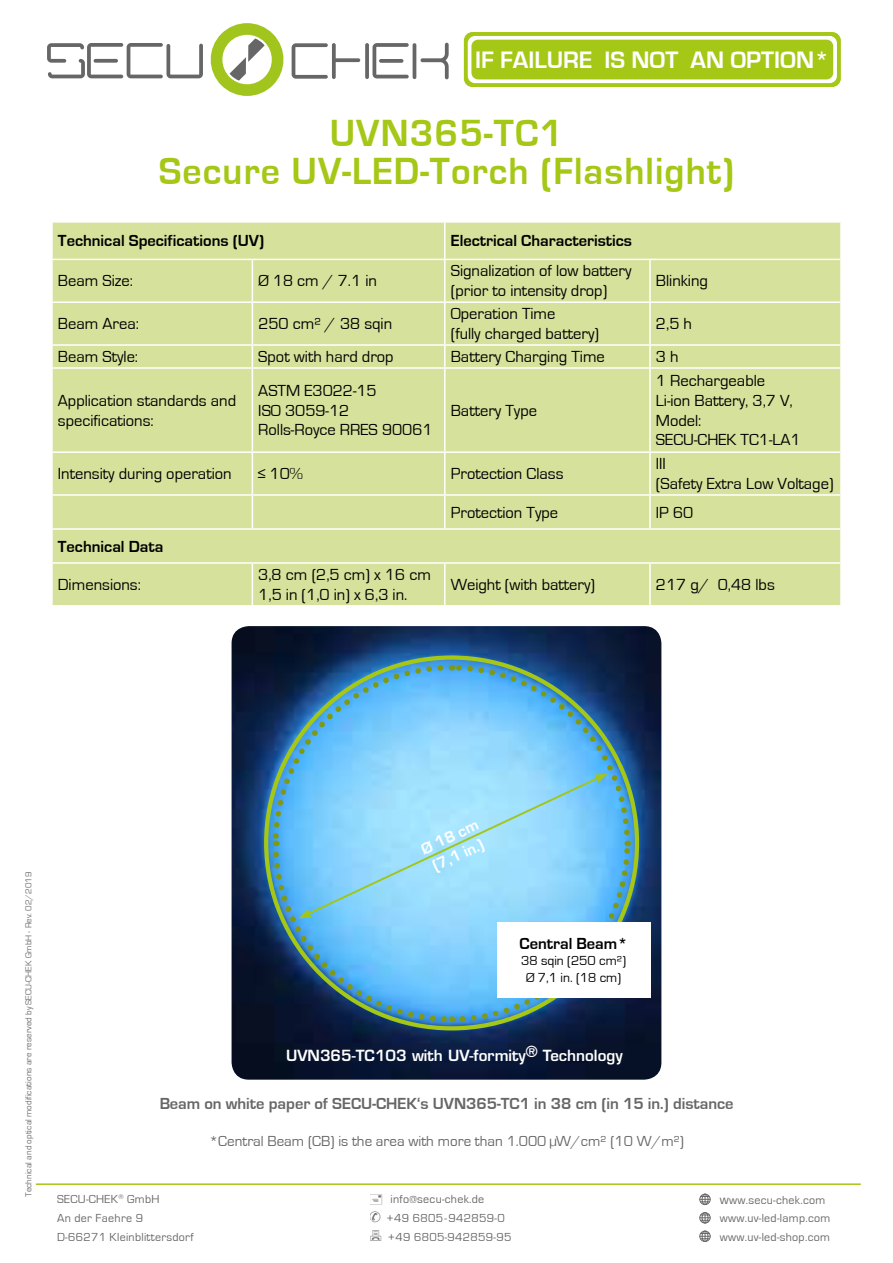
<style>
.page{position:relative;width:893px;height:1263px;background:#fff}
.page>*{position:absolute;margin:0;border:0;box-sizing:border-box;transform-origin:0 0}
.t1{font:700 39px/37.5px "Eurostile";letter-spacing:.03em;color:#a5c715;text-align:center}
.t2{font:700 24.45px "Eurostile";color:#fff}
.t3{font:16.5px/19.8px "Eurostile";color:#000}
.t4{font:700 16.5px "Eurostile";color:#000}
.t5{font:700 16.5px/19.8px "Eurostile";color:#fff}
.t6{font:15px "Eurostile";color:#000}
.t7{font:600 15px "Eurostile LT Std";color:#fff}
.t8{font:13.5px/16.2px "Eurostile";color:#000;text-align:center}
.t9{font:12px/19px "Eurostile";letter-spacing:.025em;color:#000}
.t10{font:9px "Eurostile";color:#706f6f}
.s1{font-family:"Eurostile LT Std"}
</style>
<div class="page">
<svg style="left:700px;top:1194px;width:10px;height:10px"></svg>
<div style="left:699px;top:1194px;width:11px;height:11px;border:1px solid #000;border-radius:50%"></div>
<svg style="left:700px;top:1212px;width:10px;height:11px"></svg>
<div style="left:699px;top:1212px;width:11px;height:11px;border:1px solid #000;border-radius:50%"></div>
<svg style="left:700px;top:1231px;width:10px;height:10px"></svg>
<div style="left:699px;top:1231px;width:11px;height:11px;border:1px solid #000;border-radius:50%"></div>
<hr style="left:36px;top:1183px;width:825px;height:2px;background:#a5c715">
<div style="left:53px;top:223px;width:787px;height:382px;background:#d6e29b"></div>
<hr style="left:444px;top:223px;width:2px;height:36px;background:#fff">
<hr style="left:51px;top:259px;width:201px;height:1px;background:#fff">
<hr style="left:252px;top:259px;width:193px;height:1px;background:#fff">
<hr style="left:252px;top:260px;width:1px;height:41px;background:#fff">
<hr style="left:445px;top:259px;width:205px;height:1px;background:#fff">
<hr style="left:444px;top:260px;width:2px;height:41px;background:#fff">
<hr style="left:650px;top:259px;width:192px;height:1px;background:#fff">
<hr style="left:649px;top:260px;width:2px;height:41px;background:#fff">
<hr style="left:51px;top:301px;width:201px;height:2px;background:#fff">
<hr style="left:252px;top:301px;width:193px;height:2px;background:#fff">
<hr style="left:252px;top:303px;width:1px;height:41px;background:#fff">
<hr style="left:445px;top:301px;width:205px;height:2px;background:#fff">
<hr style="left:444px;top:303px;width:2px;height:41px;background:#fff">
<hr style="left:650px;top:301px;width:192px;height:2px;background:#fff">
<hr style="left:649px;top:303px;width:2px;height:41px;background:#fff">
<hr style="left:51px;top:344px;width:201px;height:2px;background:#fff">
<hr style="left:252px;top:344px;width:193px;height:2px;background:#fff">
<svg style="left:252px;top:346px;width:1px;height:21px"></svg>
<hr style="left:445px;top:344px;width:205px;height:2px;background:#fff">
<hr style="left:444px;top:346px;width:2px;height:21px;background:#fff">
<hr style="left:650px;top:344px;width:192px;height:2px;background:#fff">
<hr style="left:649px;top:346px;width:2px;height:21px;background:#fff">
<hr style="left:51px;top:367px;width:201px;height:2px;background:#fff">
<hr style="left:252px;top:367px;width:193px;height:2px;background:#fff">
<hr style="left:252px;top:369px;width:1px;height:82px;background:#fff">
<hr style="left:445px;top:367px;width:205px;height:2px;background:#fff">
<hr style="left:444px;top:369px;width:2px;height:82px;background:#fff">
<hr style="left:650px;top:367px;width:192px;height:2px;background:#fff">
<hr style="left:649px;top:369px;width:2px;height:82px;background:#fff">
<hr style="left:51px;top:451px;width:201px;height:2px;background:#fff">
<hr style="left:252px;top:451px;width:193px;height:2px;background:#fff">
<hr style="left:252px;top:453px;width:1px;height:41px;background:#fff">
<hr style="left:445px;top:451px;width:205px;height:2px;background:#fff">
<hr style="left:444px;top:453px;width:2px;height:41px;background:#fff">
<hr style="left:650px;top:451px;width:192px;height:2px;background:#fff">
<hr style="left:649px;top:453px;width:2px;height:41px;background:#fff">
<hr style="left:51px;top:494px;width:201px;height:2px;background:#fff">
<hr style="left:252px;top:494px;width:193px;height:2px;background:#fff">
<hr style="left:252px;top:496px;width:1px;height:32px;background:#fff">
<hr style="left:445px;top:494px;width:205px;height:2px;background:#fff">
<hr style="left:444px;top:496px;width:2px;height:32px;background:#fff">
<hr style="left:650px;top:494px;width:192px;height:2px;background:#fff">
<hr style="left:649px;top:496px;width:2px;height:32px;background:#fff">
<hr style="left:51px;top:528px;width:201px;height:2px;background:#fff">
<hr style="left:252px;top:528px;width:193px;height:2px;background:#fff">
<hr style="left:445px;top:528px;width:205px;height:2px;background:#fff">
<hr style="left:650px;top:528px;width:192px;height:2px;background:#fff">
<hr style="left:51px;top:562px;width:201px;height:2px;background:#fff">
<hr style="left:252px;top:562px;width:193px;height:2px;background:#fff">
<hr style="left:252px;top:564px;width:1px;height:41px;background:#fff">
<hr style="left:445px;top:562px;width:205px;height:2px;background:#fff">
<hr style="left:444px;top:564px;width:2px;height:41px;background:#fff">
<hr style="left:650px;top:562px;width:192px;height:2px;background:#fff">
<hr style="left:649px;top:564px;width:2px;height:41px;background:#fff">
<svg style="left:365px;top:43px;width:4px;height:36px"></svg>
<hr style="left:413px;top:43px;width:3px;height:36px;background:#000;border-radius:2px">
<svg style="left:420px;top:43px;width:29px;height:36px"></svg>
<svg style="left:372px;top:43px;width:37px;height:35px"></svg>
<svg style="left:379px;top:59px;width:24px;height:4px"></svg>
<svg style="left:47px;top:23px;width:313px;height:73px"></svg>
<div style="left:463px;top:32px;width:378px;height:56px;background:#a5c715;border-radius:9px"></div>
<div style="left:463px;top:31px;width:379px;height:57px;border:1px solid #fff;border-radius:9px"></div>
<div style="left:467px;top:35px;width:371px;height:49px;background:#fff;border-radius:8px"></div>
<div style="left:466px;top:34px;width:373px;height:51px;border:2px solid #a5c715;border-radius:8px"></div>
<div style="left:470px;top:39px;width:364px;height:41px;background:#a5c715;border-radius:8px"></div>
<div style="left:469px;top:38px;width:366px;height:43px;border:2px solid #fff;border-radius:8px"></div>
<img style="left:232px;top:626px;width:429px;height:454px">
<div style="left:497px;top:922px;width:153px;height:76px;background:#fff"></div>
<svg style="left:270px;top:662px;width:363px;height:363px;background:#77b6d9"></svg>
<h2 class="t2" style="left:475px;top:46px;width:356px">IF FAILURE IS NOT AN OPTION*</h2>
<h1 class="t1" style="left:159px;top:115px;width:577px">UVN365-TC1<br>Secure UV-LED-Torch (Flashlight)</h1>
<p class="t4" style="left:58px;top:232px;width:208px">Technical Specifications (UV)</p>
<p class="t4" style="left:451px;top:232px;width:183px">Electrical Characteristics</p>
<p class="t3" style="left:58px;top:271px;width:77px">Beam Size:</p>
<p class="t3" style="left:258px;top:271px;width:120px">Ø 18 cm / 7.1 in</p>
<p class="t3" style="left:451px;top:261px;width:182px">Signalization of low battery (prior to intensity drop)</p>
<p class="t3" style="left:656px;top:271px;width:54px">Blinking</p>
<p class="t3" style="left:58px;top:314px;width:83px">Beam Area:</p>
<p class="t3" style="left:258px;top:314px;width:135px">250 cm² / 38 sqin</p>
<p class="t3" style="left:451px;top:304px;width:150px">Operation Time<br>(fully charged battery)</p>
<p class="t3" style="left:656px;top:314px;width:38px">2,5 h</p>
<p class="t3" style="left:58px;top:347px;width:82px">Beam Style:</p>
<p class="t3" style="left:258px;top:347px;width:137px">Spot with hard drop</p>
<p class="t3" style="left:451px;top:347px;width:156px">Battery Charging Time</p>
<p class="t3" style="left:656px;top:347px;width:24px">3 h</p>
<p class="t3" style="left:58px;top:391px;width:180px">Application standards and specifications:</p>
<p class="t3" style="left:258px;top:381px;width:176px">ASTM E3022-15<br>ISO 3059-12<br>Rolls-Royce RRES 90061</p>
<p class="t3" style="left:656px;top:371px;width:146px">1 Rechargeable<br>Li-ion Battery, 3,7 V,<br>Model:<br>SECU-CHEK TC1-LA1</p>
<p class="t3" style="left:451px;top:401px;width:88px">Battery Type</p>
<p class="t3" style="left:58px;top:464px;width:175px">Intensity during operation</p>
<p class="t3" style="left:258px;top:464px;width:46px">≤ 10%</p>
<p class="t3" style="left:451px;top:464px;width:114px">Protection Class</p>
<p class="t3" style="left:656px;top:454px;width:179px">III<br>(Safety Extra Low Voltage)</p>
<p class="t3" style="left:451px;top:502px;width:109px">Protection Type</p>
<p class="t3" style="left:656px;top:502px;width:39px">IP 60</p>
<p class="t4" style="left:58px;top:537px;width:107px">Technical Data</p>
<p class="t3" style="left:58px;top:575px;width:85px">Dimensions:</p>
<p class="t3" style="left:258px;top:565px;width:174px">3,8 cm (2,5 cm) x 16 cm<br>1,5 in (1,0 in) x 6,3 in.</p>
<p class="t3" style="left:451px;top:575px;width:146px">Weight (with battery)</p>
<p class="t3" style="left:656px;top:575px;width:120px">217 g/ 0,48 lbs</p>
<p class="t10" style="left:24px;top:1197px;width:327px;rotate:-90deg">Technical and optical modifications are reserved by SECU-CHEK GmbH - Rev. 02/2019</p>
<p class="t5" style="left:418px;top:841px;width:63px;rotate:-25deg">Ø 18 cm (7,1 in.)</p>
<p class="t4" style="left:520px;top:935px;width:110px">Central Beam*</p>
<p class="t8" style="left:521px;top:953px;width:106px">38 sqin (250 cm²)<br>Ø 7,1 in. (18 cm)</p>
<p class="t7" style="left:286px;top:1046px;width:338px">UVN365-TC103 with UV-formity® Technology</p>
<p class="t4" style="left:159px;top:1094px;width:576px">Beam on white paper of SECU-CHEK‘s UVN365-TC1 in 38 cm (in 15 in.) distance</p>
<p class="t6" style="left:209px;top:1133px;width:476px">*Central Beam (CB) is the area with more than 1.000 µW/cm² (10 W/m²)</p>
<p class="t9" style="left:57px;top:1189px;width:138px">SECU-CHEK<sup>®</sup> GmbH<br>An der Faehre 9<br>D-66271 Kleinblittersdorf</p>
<p class="t9" style="left:386px;top:1190px;width:126px;text-indent:4px">info@secu-chek.de<br>+49 6805-942859-0 +49 6805-942859-95</p>
<p class="t9" style="left:720px;top:1191px;width:112px;line-height:18.5px"><span class="s1">w</span>ww.secu-chek.com www.uv-led-lamp.com www.uv-led-shop.com</p>
</div>
